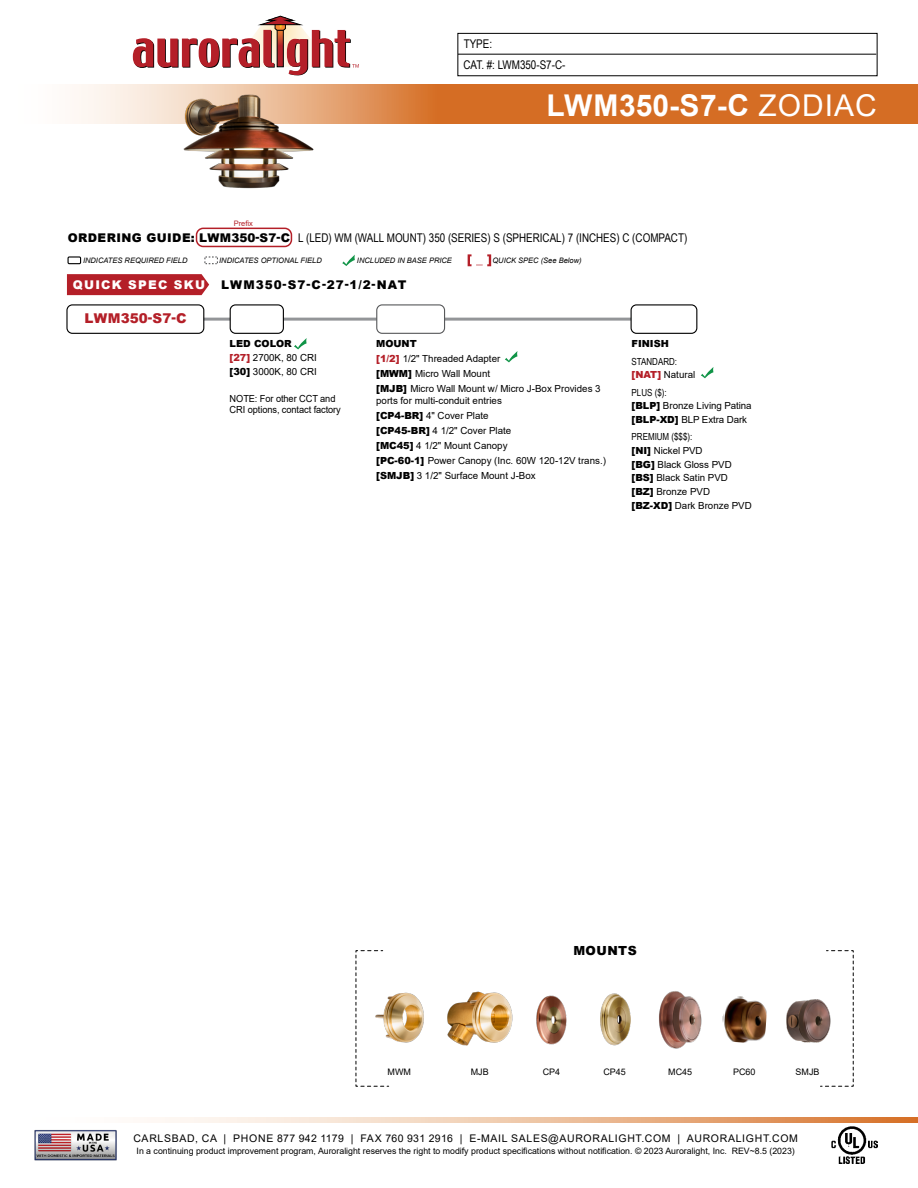
<style>
.page{position:relative;width:918px;height:1188px;background:#fff}
.page>*{position:absolute;margin:0;border:0;box-sizing:border-box;transform-origin:0 0}
.t1{font:700 30px "Arial";letter-spacing:.01em;color:#fff}
.t2{font:900 13.5px "Arial";letter-spacing:.02em;color:#b41f28}
.t3{font:900 12.6px "Arial";letter-spacing:.035em;color:#000}
.t4{font:12px "Arial Narrow";color:#000}
.t5{font:900 12px "Arial";letter-spacing:.09em;color:#000}
.t6{font:900 12px "Arial";letter-spacing:.11em;color:#fff}
.t7{font:10.5px "Arial";letter-spacing:.065em;color:#000}
.t8{font:9.75px/15px "Arial";color:#000}
.t9{font:9.75px/10.5px "Arial";color:#000;scale:.95 1}
.t10{font:9.75px "Arial Narrow";color:#000}
.t11{font:900 9.75px "Arial";color:#000}
.t12{font:9px "Arial";color:#000}
.t13{font:8.7px "Arial";color:#000}
.t14{font:italic 7.5px "Arial";color:#000}
.t15{font:7.5px "Arial";color:#b41f28}
.s1{font-weight:400}
.s2{font-family:"Arial";font-weight:900}
.s3{font-weight:900}
.s4{font-weight:900;color:#b41f28}
</style>
<div class="page">
<div style="left:457px;top:33px;width:421px;height:43px;border:1px solid #000"></div>
<hr style="left:458px;top:54px;width:418px;height:1px;background:#000">
<img style="left:832px;top:1127px;width:46px;height:37px">
<svg style="left:151px;top:1117px;width:767px;height:6px;background:#ecbf9d"></svg>
<svg style="left:74px;top:84px;width:844px;height:39px;background:#dd894d"></svg>
<svg style="left:133px;top:16px;width:226px;height:60px"></svg>
<img style="left:34px;top:1130px;width:83px;height:31px">
<div style="left:196px;top:228px;width:96px;height:19px;border:2px solid #b41f28;border-radius:7px"></div>
<hr style="left:79px;top:318px;width:603px;height:3px;background:#939598">
<div style="left:67px;top:305px;width:137px;height:28px;background:#fff;border-radius:5px"></div>
<div style="left:66px;top:304px;width:138px;height:30px;border:1px solid #000;border-radius:5px"></div>
<svg style="left:67px;top:274px;width:142px;height:21px;background:#b6262e"></svg>
<div style="left:68px;top:256px;width:13px;height:8px;border:1px solid #000"></div>
<svg style="left:204px;top:256px;width:14px;height:9px"></svg>
<div style="left:230px;top:305px;width:53px;height:28px;background:#fff;border-radius:5px"></div>
<div style="left:230px;top:304px;width:54px;height:30px;border:1px solid #000;border-radius:5px"></div>
<svg style="left:294px;top:338px;width:13px;height:11px"></svg>
<div style="left:631px;top:305px;width:66px;height:28px;background:#fff;border-radius:5px"></div>
<div style="left:631px;top:304px;width:66px;height:30px;border:1px solid #000;border-radius:5px"></div>
<svg style="left:701px;top:367px;width:13px;height:11px"></svg>
<div style="left:377px;top:305px;width:68px;height:28px;background:#fff;border-radius:5px"></div>
<div style="left:376px;top:304px;width:69px;height:30px;border:1px solid #58595b;border-radius:5px"></div>
<img style="left:722px;top:996px;width:45px;height:47px">
<img style="left:537px;top:995px;width:29px;height:49px">
<img style="left:600px;top:993px;width:30px;height:53px">
<svg style="left:355px;top:950px;width:35px;height:137px"></svg>
<svg style="left:820px;top:950px;width:34px;height:137px"></svg>
<img style="left:659px;top:991px;width:43px;height:58px">
<img style="left:786px;top:997px;width:45px;height:47px">
<img style="left:447px;top:991px;width:66px;height:55px">
<img style="left:374px;top:992px;width:50px;height:52px">
<img style="left:183px;top:94px;width:133px;height:95px">
<svg style="left:505px;top:351px;width:13px;height:11px"></svg>
<svg style="left:468px;top:254px;width:23px;height:12px"></svg>
<svg style="left:342px;top:255px;width:13px;height:11px"></svg>
<p class="t4" style="left:464px;top:35px;width:30px">TYPE:</p>
<p class="t4" style="left:464px;top:56px;width:103px">CAT. #: LWM350-S7-C-</p>
<p class="t15" style="left:234px;top:218px;width:21px">Prefix</p>
<h1 class="t1" style="left:546px;top:84px;width:332px">LWM350-S7-C <span class="s1">ZODIAC</span></h1>
<p class="t4" style="left:68px;top:229px;width:621px"><span class="s2">ORDERING GUIDE: LWM350-S7-C</span> L (LED) WM (WALL MOUNT) 350 (SERIES) S (SPHERICAL) 7 (INCHES) C (COMPACT)</p>
<p class="t14" style="left:83px;top:256px;width:106px">INDICATES REQUIRED FIELD</p>
<p class="t14" style="left:219px;top:256px;width:104px">INDICATES OPTIONAL FIELD</p>
<p class="t14" style="left:357px;top:256px;width:97px">INCLUDED IN BASE PRICE</p>
<p class="t14" style="left:492px;top:256px;width:91px">QUICK SPEC (See Below)</p>
<p class="t6" style="left:73px;top:276px;width:134px">QUICK SPEC SKU</p>
<p class="t5" style="left:221px;top:276px;width:187px">LWM350-S7-C-27-1/2-NAT</p>
<h2 class="t2" style="left:84px;top:308px;width:104px">LWM350-S7-C</h2>
<p class="t8" style="left:230px;top:337px;width:89px;line-height:13.8px"><span class="s3">LED COLOR<br></span><span class="s4">[27]</span> 2700K, 80 CRI <span class="s3">[30]</span> 3000K, 80 CRI</p>
<p class="t9" style="left:230px;top:394px;width:119px">NOTE: For other CCT and<br>CRI options, contact factory</p>
<p class="t8" style="left:376px;top:336px;width:226px"><span class="s3">MOUNT<br></span><span class="s4">[1/2]</span> 1/2" Threaded Adapter<br><span class="s3">[MWM]</span> Micro Wall Mount<br><span class="s3">[MJB]</span> Micro Wall Mount w/ Micro J-Box Provides 3</p>
<p class="t8" style="left:376px;top:393px;width:231px">ports for multi-conduit entries<br><span class="s3">[CP4-BR]</span> 4" Cover Plate<br><span class="s3">[CP45-BR]</span> 4 1/2" Cover Plate<br><span class="s3">[MC45]</span> 4 1/2" Mount Canopy<br><span class="s3">[PC-60-1]</span> Power Canopy (Inc. 60W 120-12V trans.) <span class="s3">[SMJB]</span> 3 1/2" Surface Mount J-Box</p>
<p class="t11" style="left:632px;top:337px;width:39px">FINISH</p>
<p class="t10" style="left:632px;top:354px;width:47px">STANDARD:</p>
<p class="t8" style="left:632px;top:367px;width:65px"><span class="s4">[NAT]</span> Natural</p>
<p class="t10" style="left:632px;top:385px;width:37px">PLUS ($):</p>
<p class="t8" style="left:632px;top:399px;width:122px;line-height:13.8px"><span class="s3">[BLP]</span> Bronze Living Patina <span class="s3">[BLP-XD]</span> BLP Extra Dark</p>
<p class="t10" style="left:632px;top:430px;width:62px">PREMIUM ($$$):</p>
<p class="t8" style="left:632px;top:444px;width:122px;line-height:13.8px"><span class="s3">[NI]</span> Nickel PVD<br><span class="s3">[BG]</span> Black Gloss PVD <span class="s3">[BS]</span> Black Satin PVD <span class="s3">[BZ]</span> Bronze PVD <span class="s3">[BZ-XD]</span> Dark Bronze PVD</p>
<p class="t3" style="left:573px;top:941px;width:65px">MOUNTS</p>
<p class="t12" style="left:388px;top:1066px;width:25px">MWM</p>
<p class="t12" style="left:471px;top:1066px;width:19px">MJB</p>
<p class="t12" style="left:543px;top:1066px;width:19px">CP4</p>
<p class="t12" style="left:603px;top:1066px;width:24px">CP45</p>
<p class="t12" style="left:668px;top:1066px;width:25px">MC45</p>
<p class="t12" style="left:733px;top:1066px;width:24px">PC60</p>
<p class="t12" style="left:796px;top:1066px;width:25px">SMJB</p>
<p class="t7" style="left:133px;top:1131px;width:666px">CARLSBAD, CA | PHONE 877 942 1179 | FAX 760 931 2916 | E-MAIL SALES@AURORALIGHT.COM | AURORALIGHT.COM</p>
<p class="t13" style="left:137px;top:1145px;width:660px">In a continuing product improvement program, Auroralight reserves the right to modify product specifications without notification. © 2023 Auroralight, Inc. REV~8.5 (2023)</p>
</div>
